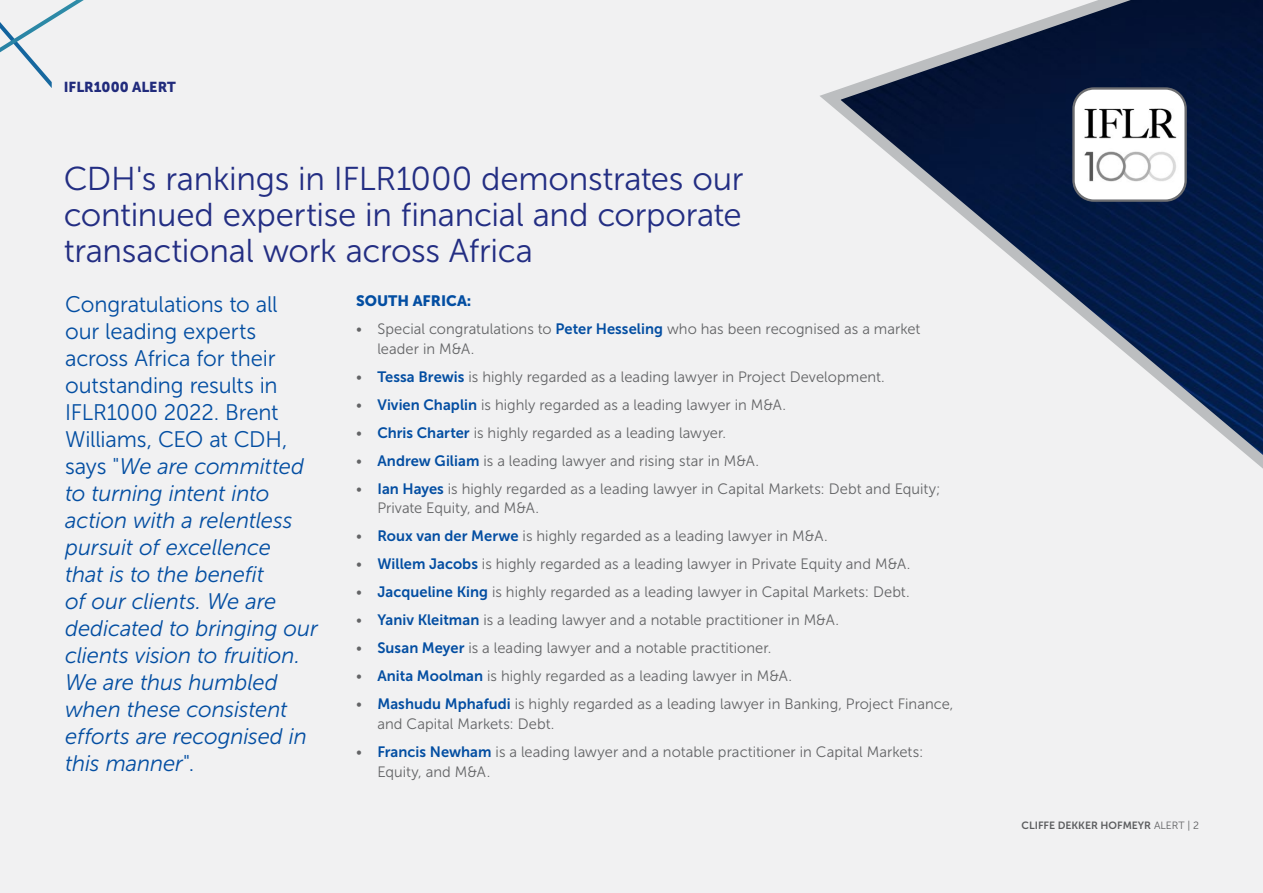
<style>
.page{position:relative;width:1263px;height:893px;background:#f1f1f2}
.page>*{position:absolute;margin:0;border:0;box-sizing:border-box;transform-origin:0 0}
.t1{font:33px/36px "Museo Sans 300";letter-spacing:-.01em;color:#232e83;text-align:justify}
.t2{font:italic 22.5px/27px "Museo Sans 300";letter-spacing:-.01em;color:#034ea2}
.t3{font:15px/19.5px "Museo Sans 300";letter-spacing:.005em;color:#636466}
.t4{font:15px "Museo Sans 900";color:#034ea2}
.t5{font:14.25px "Museo Sans 900";color:#232e83}
.t6{font:10.5px "Museo Sans 700";color:#636466}
.s1{font-style:normal}
.s2{font-family:"Museo Sans 700";color:#034ea2}
.s3{font-family:"Museo Sans 300"}
</style>
<div class="page">
<svg style="left:820px;top:0;width:443px;height:469px"></svg>
<div style="left:1073px;top:88px;width:113px;height:113px;background:#fff;border-radius:20px"></div>
<img style="left:1076px;top:93px;width:107px;height:97px">
<div style="left:1072px;top:87px;width:115px;height:115px;border:2px solid #6d6e71;border-radius:20px"></div>
<p class="t5" style="left:64px;top:79px;width:114px">IFLR1000 ALERT</p>
<h1 class="t1" style="left:64px;top:161px;width:681px">CDH's rankings in IFLR1000 demonstrates our continued expertise in financial and corporate transactional work across Africa</h1>
<p class="t2" style="left:65px;top:291px;width:254px"><span class="s1">Congratulations to all<br>our leading experts across Africa for their outstanding results in<br>IFLR1000 2022. Brent<br>Williams, CEO at CDH, says "</span>We are committed to turning intent into action with a relentless pursuit of excellence<br>that is to the benefit<br>of our clients. We are dedicated to bringing our clients vision to fruition.<br>We are thus humbled when these consistent efforts are recognised in this manner<span class="s1">".</span></p>
<p class="t4" style="left:356px;top:293px;width:117px">SOUTH AFRICA:</p>
<p class="t3" style="left:377px;top:320px;width:545px;text-indent:-21px">• Special congratulations to <span class="s2">Peter Hesseling</span> who has been recognised as a market leader in M&amp;A.</p>
<p class="t3" style="left:356px;top:367px;width:530px">• <span class="s2">Tessa Brewis</span> is highly regarded as a leading lawyer in Project Development.</p>
<p class="t3" style="left:356px;top:395px;width:432px">• <span class="s2">Vivien Chaplin</span> is highly regarded as a leading lawyer in M&amp;A.</p>
<p class="t3" style="left:356px;top:423px;width:371px">• <span class="s2">Chris Charter</span> is highly regarded as a leading lawyer.</p>
<p class="t3" style="left:356px;top:451px;width:405px">• <span class="s2">Andrew Giliam</span> is a leading lawyer and rising star in M&amp;A.</p>
<p class="t3" style="left:377px;top:479px;width:565px;text-indent:-21px">• <span class="s2">Ian Hayes</span> is highly regarded as a leading lawyer in Capital Markets: Debt and Equity;<br>Private Equity, and M&amp;A.</p>
<p class="t3" style="left:356px;top:527px;width:473px">• <span class="s2">Roux van der Merwe</span> is highly regarded as a leading lawyer in M&amp;A.</p>
<p class="t3" style="left:356px;top:555px;width:556px">• <span class="s2">Willem Jacobs</span> is highly regarded as a leading lawyer in Private Equity and M&amp;A.</p>
<p class="t3" style="left:356px;top:583px;width:555px">• <span class="s2">Jacqueline King</span> is highly regarded as a leading lawyer in Capital Markets: Debt.</p>
<p class="t3" style="left:356px;top:611px;width:484px">• <span class="s2">Yaniv Kleitman</span> is a leading lawyer and a notable practitioner in M&amp;A.</p>
<p class="t3" style="left:356px;top:639px;width:417px">• <span class="s2">Susan Meyer</span> is a leading lawyer and a notable practitioner.</p>
<p class="t3" style="left:356px;top:667px;width:438px">• <span class="s2">Anita Moolman</span> is highly regarded as a leading lawyer in M&amp;A.</p>
<p class="t3" style="left:377px;top:695px;width:578px;text-indent:-21px">• <span class="s2">Mashudu Mphafudi</span> is highly regarded as a leading lawyer in Banking, Project Finance, and Capital Markets: Debt.</p>
<p class="t3" style="left:377px;top:742px;width:547px;text-indent:-21px">• <span class="s2">Francis Newham</span> is a leading lawyer and a notable practitioner in Capital Markets:<br>Equity, and M&amp;A.</p>
<p class="t6" style="left:1021px;top:819px;width:179px">CLIFFE DEKKER HOFMEYR <span class="s3">ALERT | 2</span></p>
</div>
